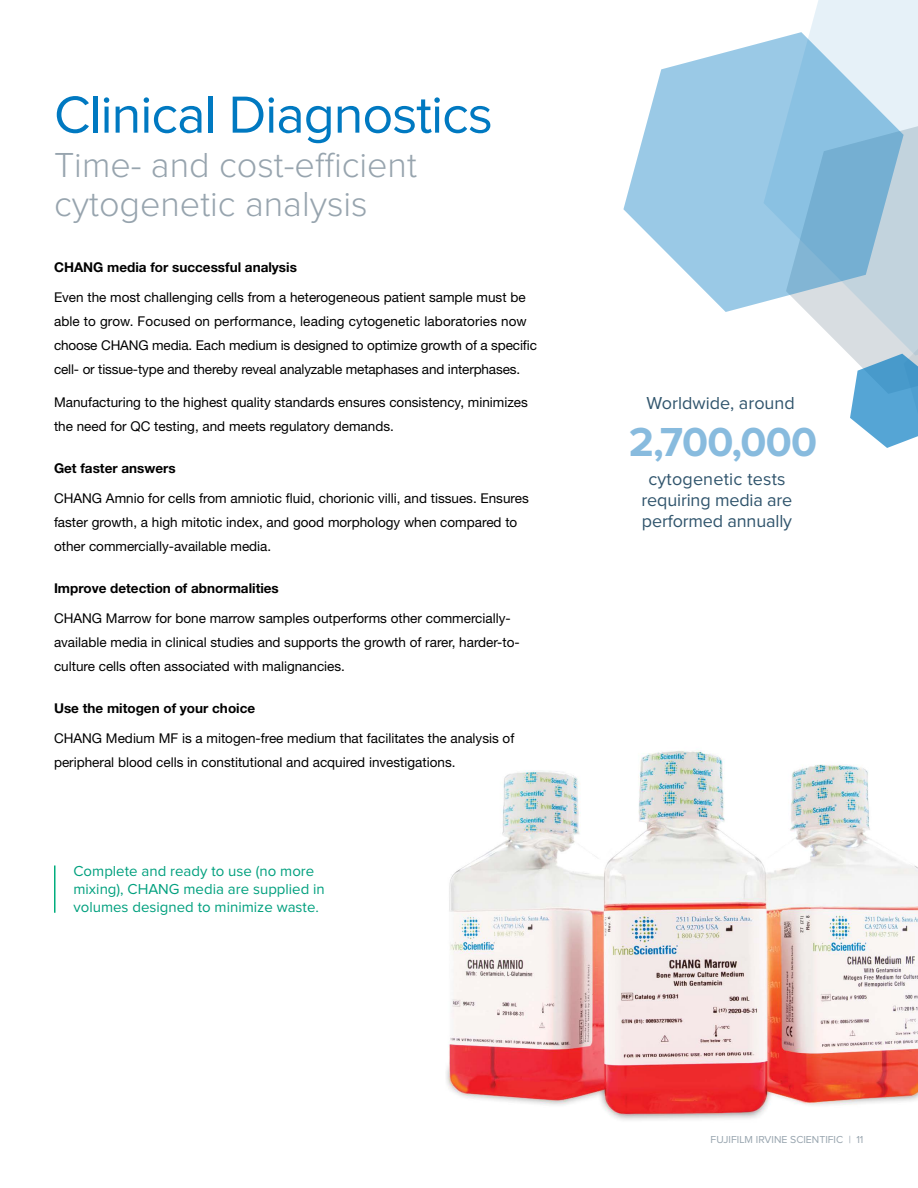
<style>
.page{position:relative;width:918px;height:1188px;background:#fff}
.page>*{position:absolute;margin:0;border:0;box-sizing:border-box;transform-origin:0 0}
.t1{font:54px "Proxima Nova";letter-spacing:-.02em;color:#0079c1}
.t2{font:700 42px "Proxima Nova";letter-spacing:-.02em;color:#88bbde}
.t3{font:300 36px/39px "Proxima Nova";color:#97a4ae}
.t4{font:18px/21px "Proxima Nova";letter-spacing:-.01em;color:#31556d;text-align:center}
.t5{font:15px/18px "Proxima Nova";color:#00a07e}
.t6{font:13.5px/24px "Helvetica Neue LT Std";color:#000}
.t7{font:700 13.5px "Helvetica Neue LT Std";color:#000}
.t8{font:10.5px "Proxima Nova";color:#97a4ae}
</style>
<div class="page">
<img style="left:446px;top:750px;width:472px;height:370px">
<hr style="left:54px;top:866px;width:2px;height:47px;background:#00ad7d">
<svg style="left:623px;top:42px;width:141px;height:270px;fill:#9ac9e6"></svg>
<svg style="left:764px;top:0;width:154px;height:302px;background:#c0ddef"></svg>
<svg style="left:786px;top:114px;width:132px;height:334px"></svg>
<h1 class="t1" style="left:54px;top:85px;width:440px">Clinical Diagnostics</h1>
<h3 class="t3" style="left:54px;top:146px;width:364px">Time- and cost-efficient cytogenetic analysis</h3>
<p class="t7" style="left:54px;top:259px;width:244px">CHANG media for successful analysis</p>
<p class="t6" style="left:54px;top:285px;width:485px">Even the most challenging cells from a heterogeneous patient sample must be able to grow. Focused on performance, leading cytogenetic laboratories now choose CHANG media. Each medium is designed to optimize growth of a specific cell- or tissue-type and thereby reveal analyzable metaphases and interphases.</p>
<p class="t6" style="left:54px;top:390px;width:475px">Manufacturing to the highest quality standards ensures consistency, minimizes the need for QC testing, and meets regulatory demands.</p>
<p class="t7" style="left:54px;top:460px;width:123px">Get faster answers</p>
<p class="t6" style="left:54px;top:486px;width:476px">CHANG Amnio for cells from amniotic fluid, chorionic villi, and tissues. Ensures faster growth, a high mitotic index, and good morphology when compared to other commercially-available media.</p>
<p class="t7" style="left:54px;top:580px;width:226px">Improve detection of abnormalities</p>
<p class="t6" style="left:54px;top:606px;width:467px">CHANG Marrow for bone marrow samples outperforms other commercially&shy;available media in clinical studies and supports the growth of rarer, harder-to&shy;culture cells often associated with malignancies.</p>
<p class="t7" style="left:54px;top:700px;width:203px">Use the mitogen of your choice</p>
<p class="t6" style="left:54px;top:726px;width:462px">CHANG Medium MF is a mitogen-free medium that facilitates the analysis of peripheral blood cells in constitutional and acquired investigations.</p>
<p class="t5" style="left:74px;top:862px;width:253px">Complete and ready to use (no more mixing), CHANG media are supplied in volumes designed to minimize waste.</p>
<h3 class="t4" style="left:647px;top:393px;width:150px">Worldwide, around</h3>
<h2 class="t2" style="left:629px;top:418px;width:190px">2,700,000</h2>
<h3 class="t4" style="left:642px;top:469px;width:152px">cytogenetic tests requiring media are performed annually</h3>
<p class="t8" style="left:711px;top:1133px;width:154px">FUJIFILM IRVINE SCIENTIFIC | 11</p>
</div>
